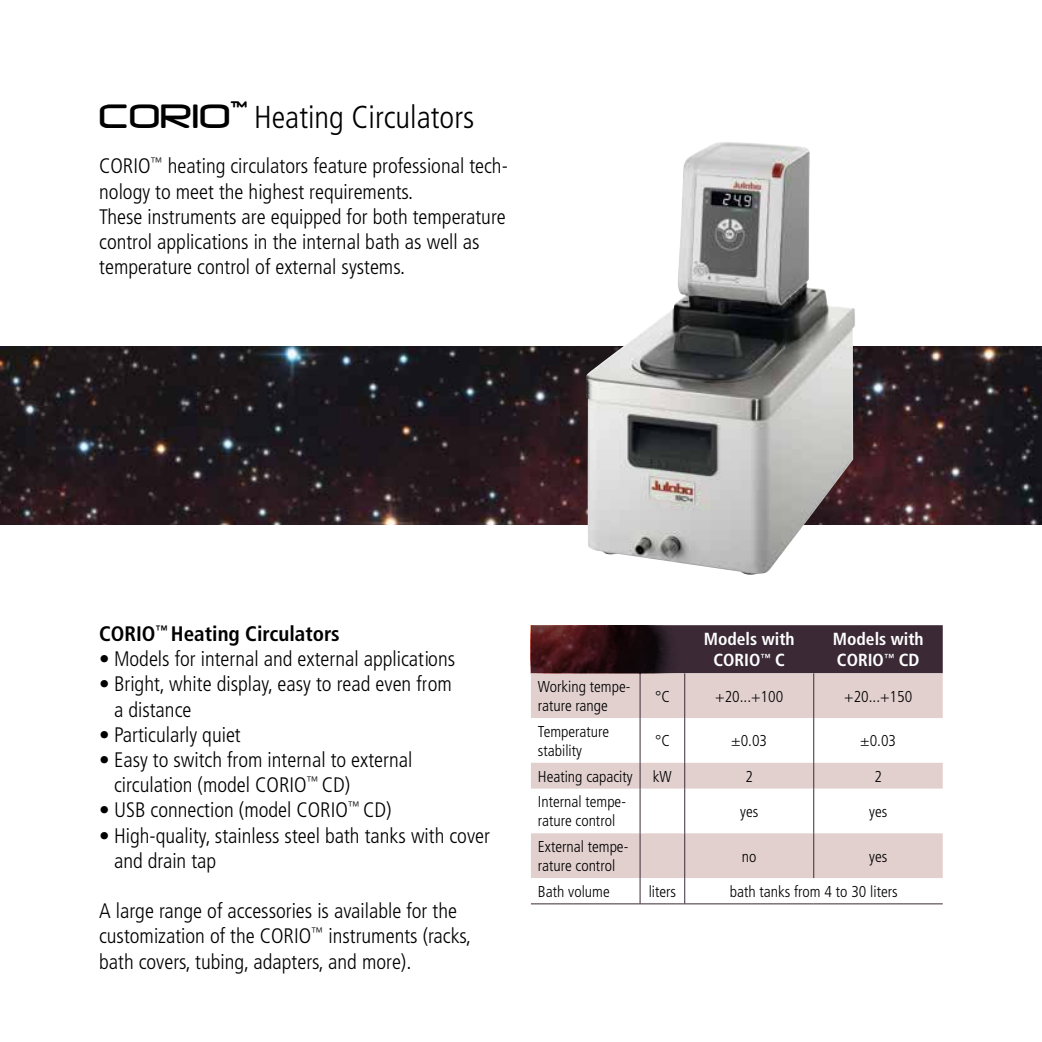
<style>
.page{position:relative;width:1042px;height:1042px;background:#fff}
.page>*{position:absolute;margin:0;border:0;box-sizing:border-box;transform-origin:0 0}
.t1{font:300 condensed 31.68px "Frutiger LT Std";color:#000}
.t2{font:300 condensed 21px/25.2px "Frutiger LT Std";color:#000}
.t3{font:700 condensed 21px "Frutiger LT Std";color:#000}
.t4{font:700 condensed 17.5px/21px "Frutiger LT Std";color:#fff;text-align:center}
.t5{font:300 condensed 15.75px/18.9px "Frutiger LT Std";color:#000}
.s1{font-family:"Neuropol";font-weight:400;font-stretch:normal;font-size:39.55px}
</style>
<div class="page">
<img style="left:0;top:346px;width:1042px;height:179px">
<div style="left:691px;top:625px;width:252px;height:48px;background:#3b2a36"></div>
<svg style="left:531px;top:673px;width:412px;height:205px;fill:#e1d0ce"></svg>
<hr style="left:531px;top:903px;width:109px;height:1px;background:#3b2a36">
<hr style="left:640px;top:903px;width:45px;height:1px;background:#3b2a36">
<hr style="left:685px;top:903px;width:129px;height:1px;background:#3b2a36">
<hr style="left:814px;top:903px;width:129px;height:1px;background:#3b2a36">
<hr style="left:640px;top:673px;width:1px;height:45px;background:#3b2a36">
<hr style="left:684px;top:673px;width:1px;height:45px;background:#3b2a36">
<hr style="left:813px;top:673px;width:1px;height:45px;background:#3b2a36">
<hr style="left:640px;top:718px;width:1px;height:45px;background:#3b2a36">
<hr style="left:684px;top:718px;width:1px;height:45px;background:#3b2a36">
<hr style="left:813px;top:718px;width:1px;height:45px;background:#3b2a36">
<svg style="left:640px;top:763px;width:1px;height:25px"></svg>
<svg style="left:684px;top:763px;width:1px;height:25px"></svg>
<svg style="left:813px;top:763px;width:1px;height:25px"></svg>
<hr style="left:640px;top:788px;width:1px;height:45px;background:#3b2a36">
<hr style="left:684px;top:788px;width:1px;height:45px;background:#3b2a36">
<hr style="left:813px;top:788px;width:1px;height:45px;background:#3b2a36">
<hr style="left:640px;top:833px;width:1px;height:45px;background:#3b2a36">
<hr style="left:684px;top:833px;width:1px;height:45px;background:#3b2a36">
<hr style="left:813px;top:833px;width:1px;height:45px;background:#3b2a36">
<svg style="left:640px;top:878px;width:1px;height:25px"></svg>
<svg style="left:684px;top:878px;width:1px;height:25px"></svg>
<img style="left:531px;top:625px;width:160px;height:48px">
<img style="left:586px;top:142px;width:269px;height:433px">
<h1 class="t1" style="left:99px;top:99px;width:377px"><span class="s1">CORIO</span><sup>™</sup> Heating Circulators</h1>
<p class="t2" style="left:99px;top:154px;width:410px">CORIO<sup>™</sup> heating circulators feature professional tech&shy;nology to meet the highest requirements.<br>These instruments are equipped for both temperature control applications in the internal bath as well as temperature control of external systems.</p>
<p class="t3" style="left:99px;top:621px;width:242px">CORIO<sup>™</sup> Heating Circulators</p>
<p class="t2" style="left:99px;top:646px;width:357px">• Models for internal and external applications</p>
<p class="t2" style="left:114px;top:672px;width:339px;text-indent:-15px">• Bright, white display, easy to read even from a distance</p>
<p class="t2" style="left:99px;top:722px;width:143px">• Particularly quiet</p>
<p class="t2" style="left:114px;top:747px;width:300px;text-indent:-15px">• Easy to switch from internal to external circulation (model CORIO<sup>™</sup> CD)</p>
<p class="t2" style="left:99px;top:798px;width:294px">• USB connection (model CORIO<sup>™</sup> CD)</p>
<p class="t2" style="left:114px;top:823px;width:377px;text-indent:-15px">• High-quality, stainless steel bath tanks with cover and drain tap</p>
<p class="t2" style="left:99px;top:898px;width:374px">A large range of accessories is available for the customization of the CORIO<sup>™</sup> instruments (racks, bath covers, tubing, adapters, and more).</p>
<p class="t4" style="left:704px;top:629px;width:92px">Models with<br>CORIO<sup>™</sup> C</p>
<p class="t4" style="left:833px;top:629px;width:92px;text-align:left">Models with<br>CORIO<sup>™</sup> CD</p>
<p class="t5" style="left:538px;top:677px;width:94px">Working tempe&shy;rature range</p>
<p class="t5" style="left:655px;top:687px;width:16px">°C</p>
<p class="t5" style="left:715px;top:687px;width:70px">+20...+100</p>
<p class="t5" style="left:844px;top:687px;width:70px">+20...+150</p>
<p class="t5" style="left:538px;top:722px;width:73px">Temperature stability</p>
<p class="t5" style="left:655px;top:731px;width:16px">°C</p>
<p class="t5" style="left:731px;top:731px;width:37px">±0.03</p>
<p class="t5" style="left:860px;top:731px;width:37px">±0.03</p>
<p class="t5" style="left:538px;top:767px;width:96px">Heating capacity</p>
<p class="t5" style="left:653px;top:767px;width:20px">kW</p>
<p class="t5" style="left:745px;top:767px;width:9px">2</p>
<p class="t5" style="left:874px;top:767px;width:9px">2</p>
<p class="t5" style="left:538px;top:793px;width:90px">Internal tempe&shy;rature control</p>
<p class="t5" style="left:740px;top:802px;width:20px">yes</p>
<p class="t5" style="left:869px;top:802px;width:20px">yes</p>
<p class="t5" style="left:538px;top:837px;width:92px">External tempe&shy;rature control</p>
<p class="t5" style="left:742px;top:847px;width:16px">no</p>
<p class="t5" style="left:869px;top:847px;width:20px">yes</p>
<p class="t5" style="left:538px;top:882px;width:73px">Bath volume</p>
<p class="t5" style="left:649px;top:882px;width:29px">liters</p>
<p class="t5" style="left:730px;top:882px;width:169px">bath tanks from 4 to 30 liters</p>
</div>
